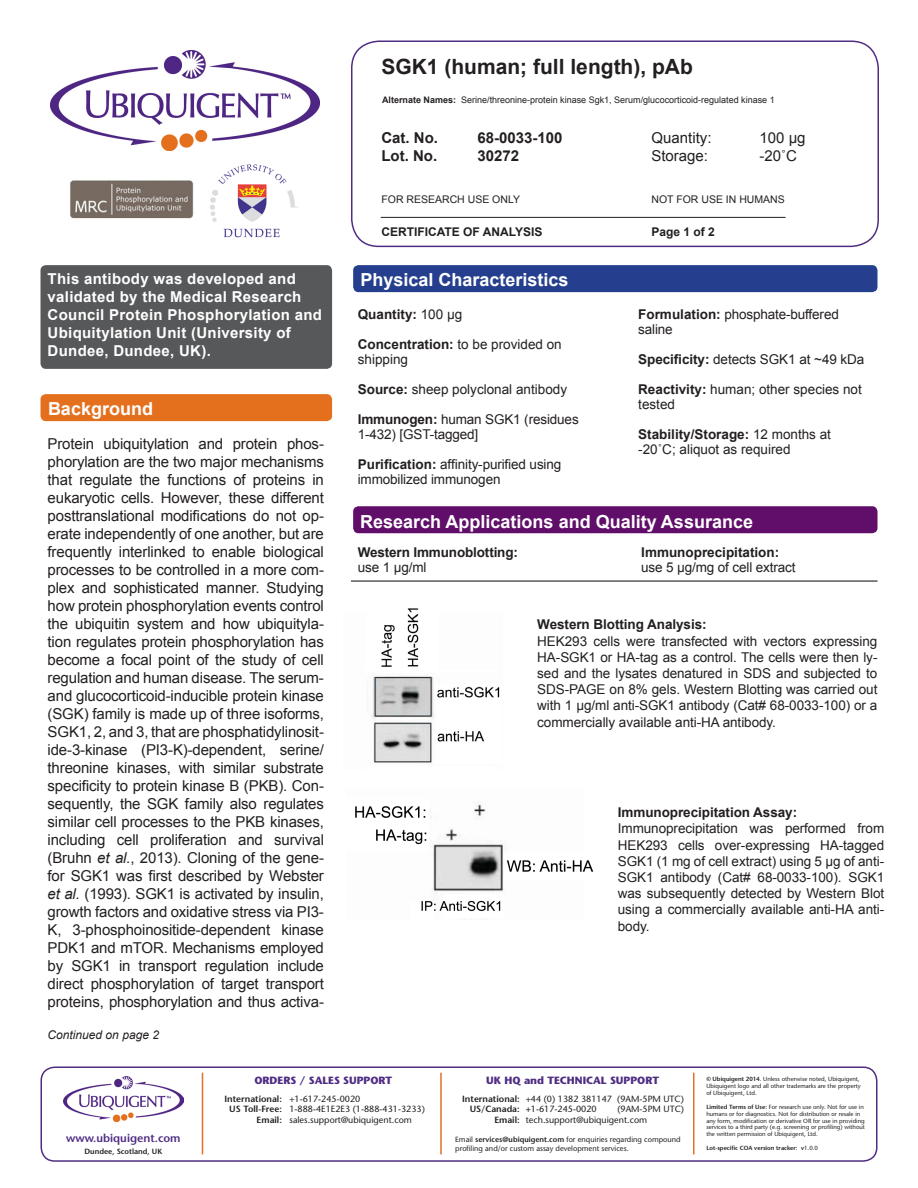
<style>
.page{position:relative;width:918px;height:1188px;background:#fff}
.page>*{position:absolute;margin:0;border:0;box-sizing:border-box;transform-origin:0 0}
.t1{font:700 21px "Arial";color:#231f20}
.t2{font:700 18px "Arial";color:#fff}
.t3{font:15px/18px "Arial";letter-spacing:-.01em;color:#231f20;text-align:justify}
.t4{font:700 15px/18px "Arial";letter-spacing:.02em;color:#fff}
.t5{font:700 15px "Arial";color:#231f20}
.t6{font:13.5px/16.2px "Arial";letter-spacing:-.005em;color:#231f20}
.t7{font:700 13.5px/15px "Arial";letter-spacing:-.005em;color:#231f20}
.t8{font:700 12px "Arial";color:#231f20}
.t9{font:italic 12px "Arial";color:#231f20}
.t10{font:600 11.4px "Stone Sans";color:#502d84}
.t11{font:700 10.5px "Stone Sans";color:#502d84}
.t12{font:10.5px "Arial";color:#231f20}
.t13{font:9px/10.8px "Stone Sans";color:#231f20}
.t14{font:9px "Arial";color:#231f20}
.t15{font:7.5px/9px "Stone Sans";color:#231f20}
.t16{font:600 7.5px "Stone Sans";color:#231f20}
.t17{font:6px/6.9px "Stone Sans";color:#231f20}
.t18{font:600 6px "Stone Sans";color:#231f20}
.s1{font-weight:700}
.s2{font-style:italic}
.s3{font-weight:400}
.s4{font-weight:600}
</style>
<div class="page">
<div style="left:40px;top:1066px;width:838px;height:96px;border:2px solid #502d84;border-radius:14px"></div>
<hr style="left:202px;top:1073px;width:1px;height:81px;background:#e37024">
<hr style="left:440px;top:1073px;width:2px;height:81px;background:#e37024">
<hr style="left:693px;top:1073px;width:1px;height:81px;background:#e37024">
<img style="left:64px;top:1077px;width:120px;height:44px">
<img style="left:70px;top:180px;width:123px;height:39px">
<img style="left:210px;top:164px;width:88px;height:74px">
<img style="left:51px;top:50px;width:269px;height:100px">
<div style="left:351px;top:40px;width:528px;height:207px;border:2px solid #502d84;border-radius:27px"></div>
<hr style="left:381px;top:217px;width:405px;height:1px;background:#231f20">
<div style="left:41px;top:265px;width:291px;height:104px;background:#57585a;border-radius:5px"></div>
<div style="left:41px;top:394px;width:291px;height:27px;background:#e4701e;border-radius:5px"></div>
<div style="left:353px;top:265px;width:524px;height:27px;background:#253f8e;border-radius:5px"></div>
<div style="left:353px;top:506px;width:524px;height:27px;background:#600e69;border-radius:5px"></div>
<hr style="left:351px;top:580px;width:527px;height:2px;background:#231f20">
<img style="left:355px;top:802px;width:239px;height:117px">
<img style="left:371px;top:608px;width:129px;height:155px">
<p class="t1" style="left:381px;top:52px;width:313px">SGK1 (human; full length), pAb</p>
<p class="t14" style="left:382px;top:94px;width:394px"><span class="s1">Alternate Names:</span> Serine/threonine-protein kinase Sgk1, Serum/glucocorticoid-regulated kinase 1</p>
<p class="t5" style="left:381px;top:128px;width:58px">Cat. No.</p>
<p class="t5" style="left:477px;top:128px;width:87px">68-0033-100</p>
<p class="t3" style="left:651px;top:129px;width:62px">Quantity:</p>
<p class="t3" style="left:759px;top:129px;width:48px">100 µg</p>
<p class="t5" style="left:381px;top:146px;width:57px">Lot. No.</p>
<p class="t5" style="left:477px;top:146px;width:43px">30272</p>
<p class="t3" style="left:651px;top:147px;width:58px">Storage:</p>
<p class="t3" style="left:759px;top:147px;width:39px">-20˚C</p>
<p class="t12" style="left:381px;top:192px;width:140px">FOR RESEARCH USE ONLY</p>
<p class="t12" style="left:651px;top:192px;width:135px">NOT FOR USE IN HUMANS</p>
<p class="t4" style="left:48px;top:270px;width:276px">This antibody was developed and validated by the Medical Research<br>Council Protein Phosphorylation and<br>Ubiquitylation Unit (University of<br>Dundee, Dundee, UK).</p>
<p class="t2" style="left:48px;top:397px;width:107px">Background</p>
<p class="t3" style="left:48px;top:435px;width:278px">Protein ubiquitylation and protein phos&shy;phorylation are the two major mechanisms that regulate the functions of proteins in eukaryotic cells. However, these different posttranslational modifications do not op&shy;erate independently of one another, but are frequently interlinked to enable biological processes to be controlled in a more com&shy;plex and sophisticated manner. Studying how protein phosphorylation events control the ubiquitin system and how ubiquityla&shy;tion regulates protein phosphorylation has become a focal point of the study of cell regulation and human disease. The serum&shy;and glucocorticoid-inducible protein kinase (SGK) family is made up of three isoforms, SGK1, 2, and 3, that are phosphatidylinosit&shy;ide-3-kinase (PI3-K)-dependent, serine/ threonine kinases, with similar substrate specificity to protein kinase B (PKB). Con&shy;sequently, the SGK family also regulates similar cell processes to the PKB kinases, including cell proliferation and survival (Bruhn <span class="s2">et al.</span>, 2013). Cloning of the gene&shy;for SGK1 was first described by Webster <span class="s2">et al.</span> (1993). SGK1 is activated by insulin, growth factors and oxidative stress via PI3- K, 3-phosphoinositide-dependent kinase PDK1 and mTOR. Mechanisms employed by SGK1 in transport regulation include direct phosphorylation of target transport proteins, phosphorylation and thus activa-</p>
<p class="t9" style="left:48px;top:1027px;width:113px">Continued on page 2</p>
<p class="t8" style="left:381px;top:224px;width:162px">CERTIFICATE OF ANALYSIS</p>
<p class="t8" style="left:651px;top:224px;width:65px">Page 1 of 2</p>
<p class="t2" style="left:360px;top:268px;width:210px">Physical Characteristics</p>
<p class="t7" style="left:358px;top:307px;width:106px">Quantity: <span class="s3">100 μg</span></p>
<p class="t6" style="left:358px;top:337px;width:206px;line-height:15px"><span class="s1">Concentration:</span> to be provided on shipping</p>
<p class="t6" style="left:358px;top:381px;width:211px"><span class="s1">Source:</span> sheep polyclonal antibody</p>
<p class="t6" style="left:358px;top:412px;width:223px;line-height:15px"><span class="s1">Immunogen:</span> human SGK1 (residues<br>1-432) [GST-tagged]</p>
<p class="t6" style="left:358px;top:457px;width:205px;line-height:15px"><span class="s1">Purification:</span> affinity-purified using immobilized immunogen</p>
<p class="t6" style="left:638px;top:307px;width:202px;line-height:15px"><span class="s1">Formulation:</span> phosphate-buffered saline</p>
<p class="t6" style="left:638px;top:351px;width:228px"><span class="s1">Specificity:</span> detects SGK1 at ~49 kDa</p>
<p class="t6" style="left:638px;top:382px;width:225px;line-height:15px"><span class="s1">Reactivity:</span> human; other species not tested</p>
<p class="t6" style="left:638px;top:427px;width:194px;line-height:15px"><span class="s1">Stability/Storage:</span> 12 months at -20˚C; aliquot as required</p>
<p class="t2" style="left:360px;top:509px;width:394px">Research Applications and Quality Assurance</p>
<p class="t7" style="left:358px;top:545px;width:162px">Western Immunoblotting: <span class="s3">use 1 µg/ml</span></p>
<p class="t7" style="left:641px;top:545px;width:140px">Immunoprecipitation:</p>
<p class="t6" style="left:641px;top:559px;width:156px">use 5 µg/mg of cell extract</p>
<p class="t7" style="left:537px;top:618px;width:171px">Western Blotting Analysis:</p>
<p class="t6" style="left:537px;top:633px;width:342px;text-align:justify">HEK293 cells were transfected with vectors expressing HA-SGK1 or HA-tag as a control. The cells were then ly&shy;sed and the lysates denatured in SDS and subjected to SDS-PAGE on 8% gels. Western Blotting was carried out with 1 μg/ml anti-SGK1 antibody (Cat# 68-0033-100) or a commercially available anti-HA antibody.</p>
<p class="t7" style="left:618px;top:805px;width:181px">Immunoprecipitation Assay:</p>
<p class="t6" style="left:618px;top:821px;width:268px;text-align:justify">Immunoprecipitation was performed from HEK293 cells over-expressing HA-tagged SGK1 (1 mg of cell extract) using 5 µg of anti-SGK1 antibody (Cat# 68-0033-100). SGK1 was subsequently detected by Western Blot using a commercially available anti-HA anti&shy;body.</p>
<p class="t10" style="left:66px;top:1131px;width:116px">www.ubiquigent.com</p>
<p class="t16" style="left:85px;top:1147px;width:79px">Dundee, Scotland, UK</p>
<p class="t11" style="left:254px;top:1074px;width:139px">ORDERS / SALES SUPPORT</p>
<p class="t13" style="left:224px;top:1093px;width:138px"><span class="s4">International:</span> +1-617-245-0020</p>
<p class="t13" style="left:229px;top:1104px;width:197px"><span class="s4">US Toll-Free:</span> 1-888-4E1E2E3 (1-888-431-3233)</p>
<p class="t13" style="left:257px;top:1115px;width:157px"><span class="s4">Email:</span> sales.support@ubiquigent.com</p>
<p class="t11" style="left:486px;top:1074px;width:174px">UK HQ and TECHNICAL SUPPORT</p>
<p class="t13" style="left:470px;top:1093px;width:216px;text-indent:-8px"><span class="s4">International:</span> +44 (0) 1382 381147 (9AM-5PM UTC)<br><span class="s4">US/Canada: +</span>1-617-245-0020</p>
<p class="t13" style="left:494px;top:1104px;width:191px;text-indent:123px">(9AM-5PM UTC)<br><span class="s4">Email:</span> tech.support@ubiquigent.com</p>
<p class="t15" style="left:455px;top:1134px;width:227px">Email <span class="s4">services@ubiquigent.com</span> for enquiries regarding compound profiling and/or custom assay development services.</p>
<p class="t17" style="left:706px;top:1076px;width:156px"><span class="s4">© Ubiquigent 2014</span>. Unless otherwise noted, Ubiquigent,<br>Ubiquigent logo and all other trademarks are the property of Ubiquigent, Ltd.</p>
<p class="t17" style="left:706px;top:1103px;width:160px"><span class="s4">Limited Terms of Use:</span> For research use only. Not for use in humans or for diagnostics. Not for distribution or resale in any form, modification or derivative OR for use in providing services to a third party (e.g. screening or profiling) without the written permission of Ubiquigent, Ltd.</p>
<p class="t18" style="left:706px;top:1144px;width:113px">Lot-specific COA version tracker: v<span class="s3">1.0.0</span></p>
</div>
